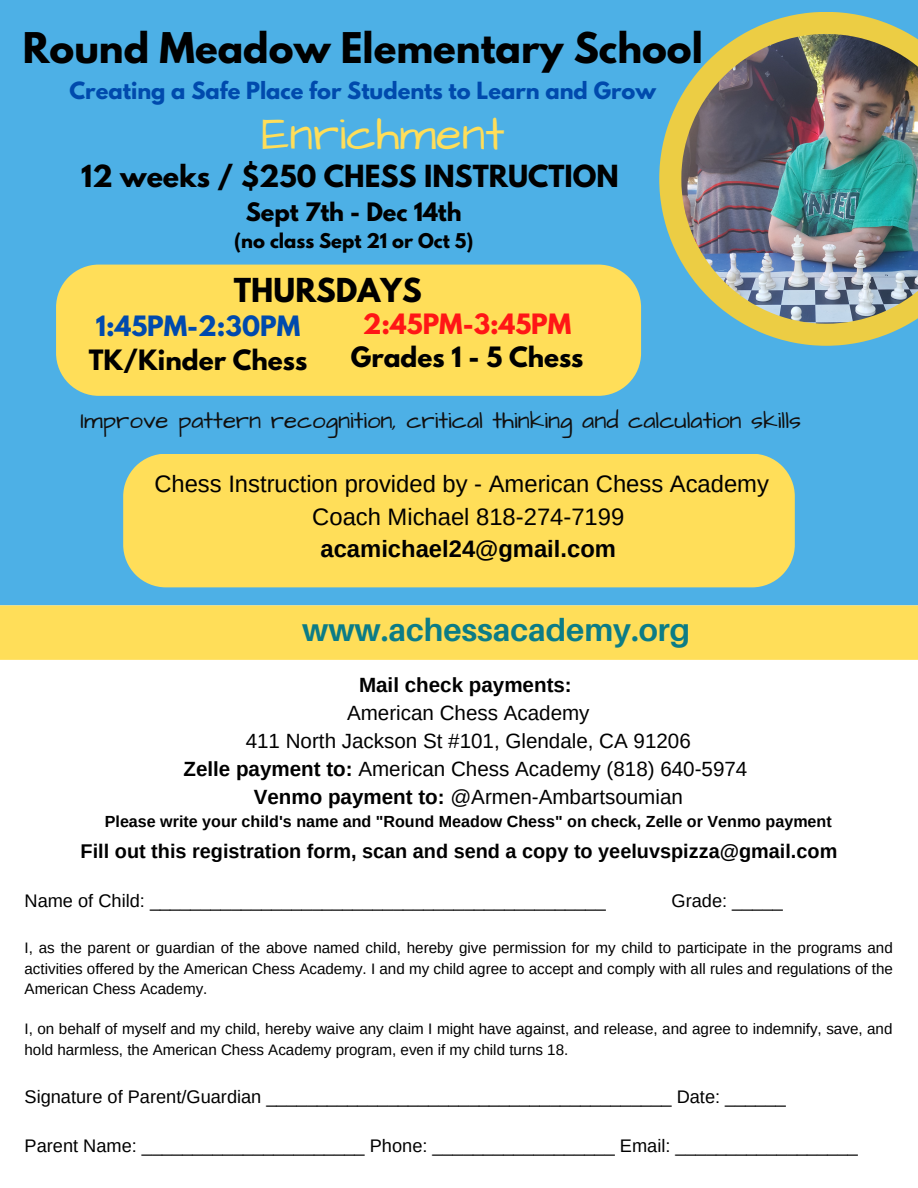
<style>
.page{position:relative;width:918px;height:1188px;background:#4db0e6}
.page>*{position:absolute;margin:0;border:0;box-sizing:border-box;transform-origin:0 0}
.t1{font:47.25px "Architects Daughter";color:#ffde59}
.t2{font:700 37.5px "League Spartan";color:#000}
.t3{font:700 31.5px "Aileron";color:#0c7c86}
.t4{font:700 29.25px "League Spartan";color:#000}
.t5{font:700 27px "League Spartan";color:#000}
.t6{font:700 24.9px "League Spartan";color:#000}
.t7{font:700 24.9px "League Spartan";color:#004aad}
.t8{font:700 24.9px "League Spartan";color:#ff1616}
.t9{font:24px "Architects Daughter";color:#110f0e}
.t10{font:23.85px "Arimo";color:#000}
.t11{font:700 23.85px "Arimo";color:#000}
.t12{font:700 22.5px "League Spartan";color:#000}
.t13{font:700 21px "League Spartan";color:#004aad}
.t14{font:20.55px "Arimo";color:#000}
.t15{font:700 20.55px "Arimo";color:#000}
.t16{font:700 19.8px "Arimo";color:#000}
.t17{font:18.15px "Arimo";color:#000}
.t18{font:700 18px "League Spartan";color:#000}
.t19{font:700 16.05px "Arimo";color:#000}
.t20{font:15.15px/20.2px "Arimo";color:#000;text-align:justify}
.s1{font-weight:700}
</style>
<div class="page">
<svg style="left:659px;top:12px;width:250px;height:334px"></svg>
<img style="left:681px;top:34px;width:237px;height:290px">
<div style="left:0;top:605px;width:918px;height:583px;background:#fff"></div>
<div style="left:56px;top:265px;width:585px;height:131px;background:#ffde59"></div>
<div style="left:123px;top:454px;width:672px;height:133px;background:#ffde59"></div>
<div style="left:0;top:605px;width:918px;height:55px;background:#ffde59"></div>
<p class="t2" style="left:23px;top:29px;width:682px">Round Meadow Elementary School</p>
<p class="t13" style="left:70px;top:80px;width:588px">Creating a Safe Place for Students to Learn and Grow</p>
<p class="t1" style="left:262px;top:102px;width:245px">Enrichment</p>
<p class="t5" style="left:81px;top:163px;width:539px">12 weeks / $250 CHESS INSTRUCTION</p>
<p class="t12" style="left:246px;top:201px;width:217px">Sept 7th - Dec 14th</p>
<p class="t18" style="left:234px;top:232px;width:241px">(no class Sept 21 or Oct 5)</p>
<p class="t4" style="left:234px;top:276px;width:189px">THURSDAYS</p>
<p class="t7" style="left:96px;top:314px;width:206px">1:45PM-2:30PM</p>
<p class="t6" style="left:89px;top:347px;width:220px">TK/Kinder Chess</p>
<p class="t8" style="left:363px;top:311px;width:210px">2:45PM-3:45PM</p>
<p class="t6" style="left:351px;top:345px;width:234px">Grades 1 - 5 Chess</p>
<p class="t9" style="left:81px;top:405px;width:722px">Improve pattern recognition, critical thinking and calculation skills</p>
<p class="t10" style="left:154px;top:471px;width:616px">Chess Instruction provided by - American Chess Academy</p>
<p class="t10" style="left:312px;top:503px;width:314px">Coach Michael 818-274-7199</p>
<p class="t11" style="left:321px;top:536px;width:297px">acamichael24@gmail.com</p>
<p class="t3" style="left:302px;top:610px;width:389px">www.achessacademy.org</p>
<p class="t15" style="left:359px;top:673px;width:214px">Mail check payments:</p>
<p class="t14" style="left:347px;top:701px;width:244px">American Chess Academy</p>
<p class="t14" style="left:246px;top:729px;width:447px">411 North Jackson St #101, Glendale, CA 91206</p>
<p class="t14" style="left:183px;top:757px;width:565px"><span class="s1">Zelle payment to:</span> American Chess Academy (818) 640-5974</p>
<p class="t14" style="left:254px;top:785px;width:431px"><span class="s1">Venmo payment to:</span> @Armen-Ambartsoumian</p>
<p class="t19" style="left:105px;top:812px;width:728px">Please write your child's name and "Round Meadow Chess" on check, Zelle or Venmo payment</p>
<p class="t16" style="left:81px;top:840px;width:758px">Fill out this registration form, scan and send a copy to yeeluvspizza@gmail.com</p>
<p class="t17" style="left:25px;top:891px;width:583px">Name of Child: _____________________________________________</p>
<p class="t17" style="left:672px;top:891px;width:113px">Grade: _____</p>
<p class="t20" style="left:25px;top:938px;width:870px">I, as the parent or guardian of the above named child, hereby give permission for my child to participate in the programs and activities offered by the American Chess Academy. I and my child agree to accept and comply with all rules and regulations of the American Chess Academy.</p>
<p class="t20" style="left:25px;top:1019px;width:869px">I, on behalf of myself and my child, hereby waive any claim I might have against, and release, and agree to indemnify, save, and hold harmless, the American Chess Academy program, even if my child turns 18.</p>
<p class="t17" style="left:25px;top:1086px;width:763px">Signature of Parent/Guardian ________________________________________ Date: ______</p>
<p class="t17" style="left:25px;top:1136px;width:835px">Parent Name: ______________________ Phone: __________________ Email: __________________</p>
</div>
